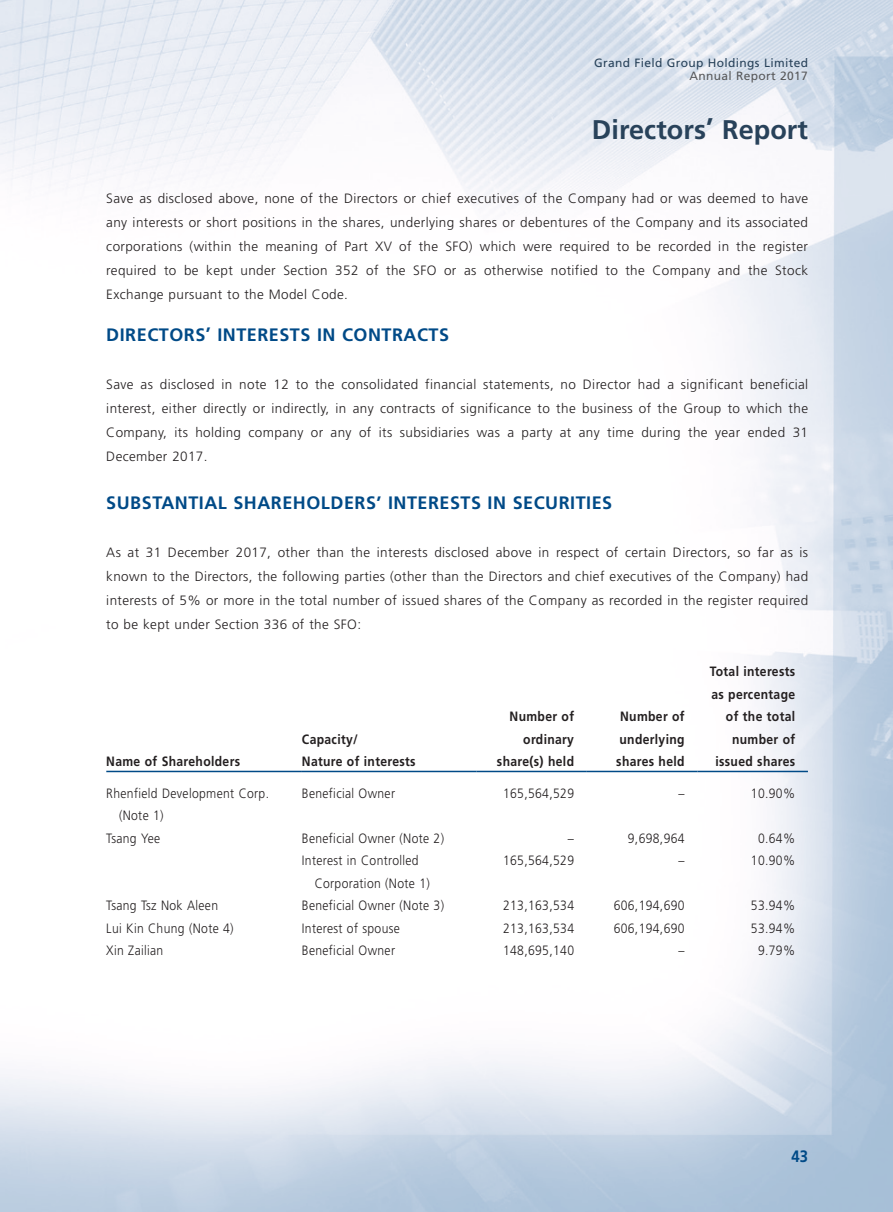
<style>
.page{position:relative;width:893px;height:1212px;background:#fff}
.page>*{position:absolute;margin:0;border:0;box-sizing:border-box;transform-origin:0 0}
.t1{font:700 27px "Frutiger LT Std";letter-spacing:.005em;color:#28425a}
.Heading_1{font:700 18px "Frutiger LT Std";letter-spacing:.03em;color:#004a87}
.t2{font:700 16.5px "Frutiger LT Std";color:#004a87;scale:.9 1}
.Body_Text{font:300 13.5px/24px "Frutiger LT Std";letter-spacing:.03em;color:#231f20;text-align:justify}
.Body_Text-2{font:300 13.5px/22.5px "Frutiger LT Std";letter-spacing:.03em;color:#231f20;scale:.9 1}
.Body_Text-3{font:700 13.5px/22.5px "Frutiger LT Std";letter-spacing:.03em;color:#231f20;text-align:justify;scale:.9 1}
.t3{font:12px "Frutiger LT Std";letter-spacing:.03em;color:#28425a}
.t4{font:12px "Frutiger LT Std";letter-spacing:.03em;color:#57585a}
</style>
<div class="page">
<img style="left:0;top:0;width:893px;height:1212px">
<hr style="left:106px;top:771px;width:196px;height:1px;background:#004a87">
<hr style="left:302px;top:771px;width:174px;height:1px;background:#004a87">
<hr style="left:476px;top:771px;width:111px;height:1px;background:#004a87">
<hr style="left:587px;top:771px;width:110px;height:1px;background:#004a87">
<hr style="left:697px;top:771px;width:111px;height:1px;background:#004a87">
<p class="t3" style="left:594px;top:56px;width:215px">Grand Field Group Holdings Limited</p>
<p class="t4" style="left:690px;top:69px;width:120px">Annual Report 2017</p>
<h1 class="t1" style="left:592px;top:114px;width:218px">Directors’ Report</h1>
<p class="Body_Text" style="left:106px;top:187px;width:703px">Save as disclosed above, none of the Directors or chief executives of the Company had or was deemed to have any interests or short positions in the shares, underlying shares or debentures of the Company and its associated corporations (within the meaning of Part XV of the SFO) which were required to be recorded in the register required to be kept under Section 352 of the SFO or as otherwise notified to the Company and the Stock Exchange pursuant to the Model Code.</p>
<p class="Heading_1" style="left:106px;top:325px;width:344px">DIRECTORS’ INTERESTS IN CONTRACTS</p>
<p class="Body_Text" style="left:106px;top:373px;width:703px">Save as disclosed in note 12 to the consolidated financial statements, no Director had a significant beneficial interest, either directly or indirectly, in any contracts of significance to the business of the Group to which the Company, its holding company or any of its subsidiaries was a party at any time during the year ended 31<br>December 2017.</p>
<p class="Heading_1" style="left:106px;top:493px;width:507px">SUBSTANTIAL SHAREHOLDERS’ INTERESTS IN SECURITIES</p>
<p class="Body_Text" style="left:106px;top:541px;width:703px">As at 31 December 2017, other than the interests disclosed above in respect of certain Directors, so far as is known to the Directors, the following parties (other than the Directors and chief executives of the Company) had interests of 5% or more in the total number of issued shares of the Company as recorded in the register required to be kept under Section 336 of the SFO:</p>
<p class="Body_Text-3" style="left:106px;top:750px;width:150px">Name of Shareholders</p>
<p class="Body_Text-3" style="left:302px;top:728px;width:64px">Capacity/</p>
<p class="Body_Text-3" style="left:302px;top:750px;width:128px">Nature of interests</p>
<p class="Body_Text-3" style="left:510px;top:705px;width:73px">Number of</p>
<p class="Body_Text-3" style="left:523px;top:728px;width:58px">ordinary</p>
<p class="Body_Text-3" style="left:497px;top:750px;width:87px">share(s) held</p>
<p class="Body_Text-3" style="left:616px;top:705px;width:77px">Number of underlying shares held</p>
<p class="Body_Text-3" style="left:710px;top:660px;width:96px">Total interests</p>
<p class="Body_Text-3" style="left:711px;top:683px;width:95px">as percentage</p>
<p class="Body_Text-3" style="left:726px;top:705px;width:78px">of the total</p>
<p class="Body_Text-3" style="left:732px;top:728px;width:72px">number of</p>
<p class="Body_Text-3" style="left:715px;top:750px;width:90px">issued shares</p>
<p class="Body_Text-2" style="left:119px;top:782px;width:168px;text-indent:-13px">Rhenfield Development Corp. (Note 1)</p>
<p class="Body_Text-2" style="left:302px;top:782px;width:105px">Beneficial Owner</p>
<p class="Body_Text-2" style="left:503px;top:782px;width:80px">165,564,529</p>
<p class="Body_Text-2" style="left:678px;top:782px;width:8px">–</p>
<p class="Body_Text-2" style="left:751px;top:782px;width:51px">10.90%</p>
<p class="Body_Text-2" style="left:106px;top:827px;width:61px">Tsang Yee</p>
<p class="Body_Text-2" style="left:302px;top:827px;width:159px">Beneficial Owner (Note 2)</p>
<p class="Body_Text-2" style="left:568px;top:827px;width:8px">–</p>
<p class="Body_Text-2" style="left:628px;top:827px;width:65px">9,698,964</p>
<p class="Body_Text-2" style="left:758px;top:827px;width:43px">0.64%</p>
<p class="Body_Text-2" style="left:315px;top:849px;width:129px;text-indent:-13px">Interest in Controlled<br>Corporation (Note 1)</p>
<p class="Body_Text-2" style="left:503px;top:849px;width:80px">165,564,529</p>
<p class="Body_Text-2" style="left:678px;top:849px;width:8px">–</p>
<p class="Body_Text-2" style="left:751px;top:849px;width:51px">10.90%</p>
<p class="Body_Text-2" style="left:106px;top:894px;width:126px">Tsang Tsz Nok Aleen</p>
<p class="Body_Text-2" style="left:302px;top:894px;width:159px">Beneficial Owner (Note 3)</p>
<p class="Body_Text-2" style="left:503px;top:894px;width:80px">213,163,534</p>
<p class="Body_Text-2" style="left:614px;top:894px;width:80px">606,194,690</p>
<p class="Body_Text-2" style="left:751px;top:894px;width:51px">53.94%</p>
<p class="Body_Text-2" style="left:106px;top:917px;width:143px">Lui Kin Chung (Note 4)</p>
<p class="Body_Text-2" style="left:302px;top:917px;width:110px">Interest of spouse</p>
<p class="Body_Text-2" style="left:503px;top:917px;width:80px">213,163,534</p>
<p class="Body_Text-2" style="left:614px;top:917px;width:80px">606,194,690</p>
<p class="Body_Text-2" style="left:751px;top:917px;width:51px">53.94%</p>
<p class="Body_Text-2" style="left:106px;top:939px;width:65px">Xin Zailian</p>
<p class="Body_Text-2" style="left:302px;top:939px;width:105px">Beneficial Owner</p>
<p class="Body_Text-2" style="left:503px;top:939px;width:80px">148,695,140</p>
<p class="Body_Text-2" style="left:678px;top:939px;width:8px">–</p>
<p class="Body_Text-2" style="left:758px;top:939px;width:43px">9.79%</p>
<p class="t2" style="left:791px;top:1146px;width:20px">43</p>
</div>
